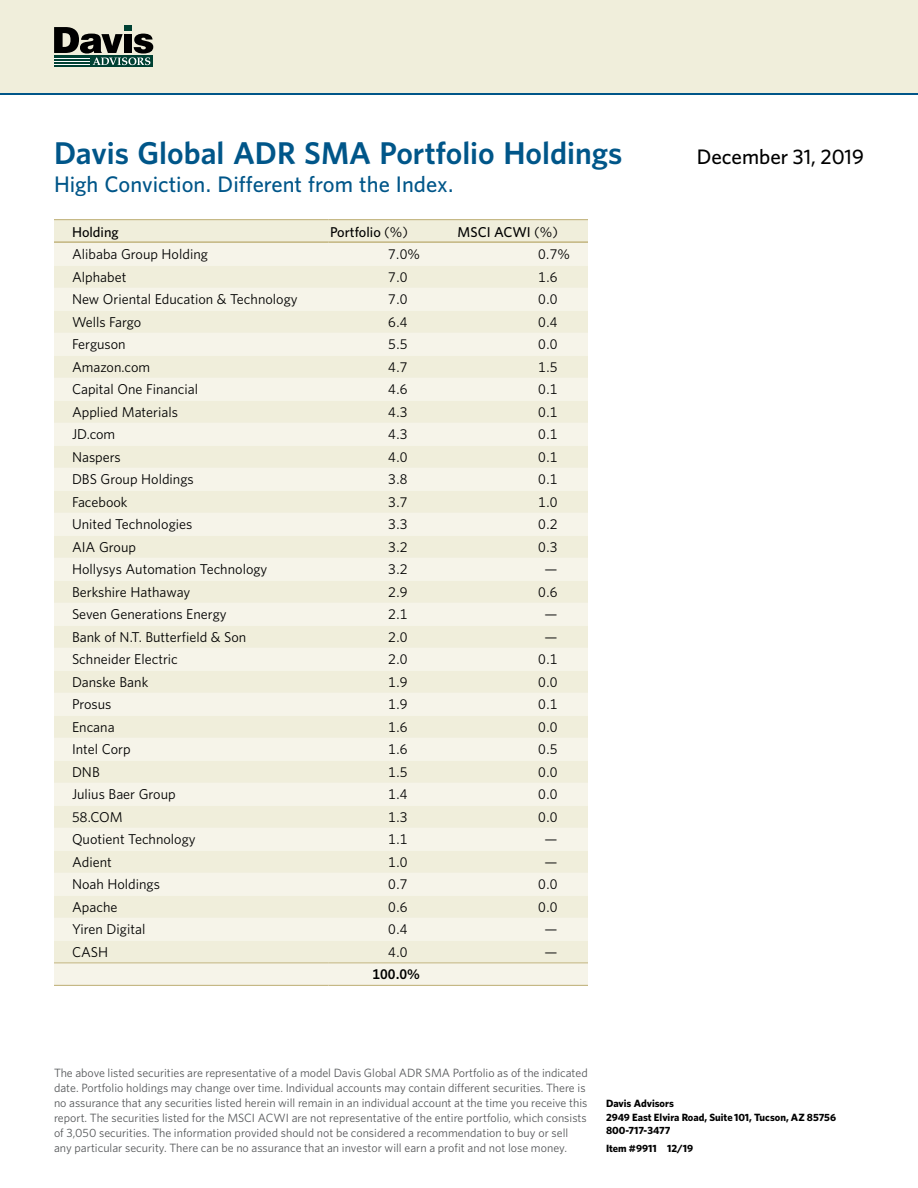
<style>
.page{position:relative;width:918px;height:1188px;background:#fff}
.page>*{position:absolute;margin:0;border:0;box-sizing:border-box;transform-origin:0 0}
.LC_Heading_1{font:600 31.5px "Whitney";color:#005689}
.LC_Heading_1-2{font:500 22.5px "Whitney";color:#005689}
.t1{font:500 21px "Whitney";color:#000}
.LCV_Holdings_copy{font:14.25px "Whitney";color:#000}
.t2{font:500 14.25px "Whitney";color:#000}
.t3{font:600 14.25px "Whitney";color:#000}
.Footnote_first{font:12px/15px "Whitney";color:#57595b}
.t4{font:700 10.5px/13.5px "Whitney";color:#000}
.s1{font-weight:400}
</style>
<div class="page">
<div style="left:0;top:0;width:918px;height:94px;background:#f0eedb"></div>
<hr style="left:0;top:94px;width:918px;height:1px;background:#005689">
<div style="left:124px;top:25px;width:8px;height:6px;background:#004133"></div>
<div style="left:54px;top:56px;width:99px;height:11px;background:#004133"></div>
<svg style="left:54px;top:27px;width:99px;height:38px"></svg>
<div style="left:54px;top:220px;width:534px;height:21px;background:#f0eedb"></div>
<svg style="left:54px;top:243px;width:534px;height:742px;fill:#f6f4e9"></svg>
<hr style="left:54px;top:219px;width:274px;height:1px;background:#c3b580">
<hr style="left:54px;top:241px;width:274px;height:2px;background:#c3b580">
<hr style="left:328px;top:219px;width:110px;height:1px;background:#c3b580">
<hr style="left:328px;top:241px;width:110px;height:2px;background:#c3b580">
<hr style="left:438px;top:219px;width:150px;height:1px;background:#c3b580">
<hr style="left:438px;top:241px;width:150px;height:2px;background:#c3b580">
<hr style="left:54px;top:963px;width:274px;height:1px;background:#c3b580">
<hr style="left:54px;top:985px;width:274px;height:1px;background:#c3b580">
<hr style="left:328px;top:963px;width:110px;height:1px;background:#c3b580">
<hr style="left:328px;top:985px;width:110px;height:1px;background:#c3b580">
<hr style="left:438px;top:963px;width:150px;height:1px;background:#c3b580">
<hr style="left:438px;top:985px;width:150px;height:1px;background:#c3b580">
<p class="LC_Heading_1" style="left:54px;top:132px;width:570px">Davis Global ADR SMA Portfolio Holdings</p>
<p class="LC_Heading_1-2" style="left:54px;top:169px;width:401px">High Conviction. Different from the Index.</p>
<p class="t2" style="left:72px;top:222px;width:48px">Holding</p>
<p class="t2" style="left:330px;top:222px;width:80px">Portfolio <span class="s1">(%)</span></p>
<p class="t2" style="left:458px;top:222px;width:102px">MSCI ACWI <span class="s1">(%)</span></p>
<p class="LCV_Holdings_copy" style="left:72px;top:245px;width:137px">Alibaba Group Holding</p>
<p class="LCV_Holdings_copy" style="left:388px;top:245px;width:33px">7.0%</p>
<p class="LCV_Holdings_copy" style="left:538px;top:245px;width:33px">0.7%</p>
<p class="LCV_Holdings_copy" style="left:72px;top:267px;width:56px">Alphabet</p>
<p class="LCV_Holdings_copy" style="left:388px;top:267px;width:21px">7.0</p>
<p class="LCV_Holdings_copy" style="left:538px;top:267px;width:21px">1.6</p>
<p class="LCV_Holdings_copy" style="left:72px;top:290px;width:227px">New Oriental Education &amp; Technology</p>
<p class="LCV_Holdings_copy" style="left:388px;top:290px;width:21px">7.0</p>
<p class="LCV_Holdings_copy" style="left:538px;top:290px;width:21px">0.0</p>
<p class="LCV_Holdings_copy" style="left:72px;top:312px;width:71px">Wells Fargo</p>
<p class="LCV_Holdings_copy" style="left:388px;top:312px;width:21px">6.4</p>
<p class="LCV_Holdings_copy" style="left:538px;top:312px;width:21px">0.4</p>
<p class="LCV_Holdings_copy" style="left:72px;top:335px;width:55px">Ferguson</p>
<p class="LCV_Holdings_copy" style="left:388px;top:335px;width:21px">5.5</p>
<p class="LCV_Holdings_copy" style="left:538px;top:335px;width:21px">0.0</p>
<p class="LCV_Holdings_copy" style="left:72px;top:357px;width:80px">Amazon.com</p>
<p class="LCV_Holdings_copy" style="left:388px;top:357px;width:21px">4.7</p>
<p class="LCV_Holdings_copy" style="left:538px;top:357px;width:21px">1.5</p>
<p class="LCV_Holdings_copy" style="left:72px;top:380px;width:128px">Capital One Financial</p>
<p class="LCV_Holdings_copy" style="left:388px;top:380px;width:21px">4.6</p>
<p class="LCV_Holdings_copy" style="left:538px;top:380px;width:21px">0.1</p>
<p class="LCV_Holdings_copy" style="left:72px;top:402px;width:108px">Applied Materials</p>
<p class="LCV_Holdings_copy" style="left:388px;top:402px;width:21px">4.3</p>
<p class="LCV_Holdings_copy" style="left:538px;top:402px;width:21px">0.1</p>
<p class="LCV_Holdings_copy" style="left:72px;top:425px;width:45px">JD.com</p>
<p class="LCV_Holdings_copy" style="left:388px;top:425px;width:21px">4.3</p>
<p class="LCV_Holdings_copy" style="left:538px;top:425px;width:21px">0.1</p>
<p class="LCV_Holdings_copy" style="left:72px;top:447px;width:50px">Naspers</p>
<p class="LCV_Holdings_copy" style="left:388px;top:447px;width:21px">4.0</p>
<p class="LCV_Holdings_copy" style="left:538px;top:447px;width:21px">0.1</p>
<p class="LCV_Holdings_copy" style="left:72px;top:470px;width:123px">DBS Group Holdings</p>
<p class="LCV_Holdings_copy" style="left:388px;top:470px;width:21px">3.8</p>
<p class="LCV_Holdings_copy" style="left:538px;top:470px;width:21px">0.1</p>
<p class="LCV_Holdings_copy" style="left:72px;top:492px;width:57px">Facebook</p>
<p class="LCV_Holdings_copy" style="left:388px;top:492px;width:21px">3.7</p>
<p class="LCV_Holdings_copy" style="left:538px;top:492px;width:21px">1.0</p>
<p class="LCV_Holdings_copy" style="left:72px;top:515px;width:122px">United Technologies</p>
<p class="LCV_Holdings_copy" style="left:388px;top:515px;width:21px">3.3</p>
<p class="LCV_Holdings_copy" style="left:538px;top:515px;width:21px">0.2</p>
<p class="LCV_Holdings_copy" style="left:72px;top:537px;width:66px">AIA Group</p>
<p class="LCV_Holdings_copy" style="left:388px;top:537px;width:21px">3.2</p>
<p class="LCV_Holdings_copy" style="left:538px;top:537px;width:21px">0.3</p>
<p class="LCV_Holdings_copy" style="left:72px;top:560px;width:197px">Hollysys Automation Technology</p>
<p class="LCV_Holdings_copy" style="left:388px;top:560px;width:21px">3.2</p>
<p class="LCV_Holdings_copy" style="left:545px;top:560px;width:14px">—</p>
<p class="LCV_Holdings_copy" style="left:72px;top:582px;width:120px">Berkshire Hathaway</p>
<p class="LCV_Holdings_copy" style="left:388px;top:582px;width:21px">2.9</p>
<p class="LCV_Holdings_copy" style="left:538px;top:582px;width:21px">0.6</p>
<p class="LCV_Holdings_copy" style="left:72px;top:605px;width:156px">Seven Generations Energy</p>
<p class="LCV_Holdings_copy" style="left:388px;top:605px;width:21px">2.1</p>
<p class="LCV_Holdings_copy" style="left:545px;top:605px;width:14px">—</p>
<p class="LCV_Holdings_copy" style="left:72px;top:627px;width:176px">Bank of N.T. Butterfield &amp; Son</p>
<p class="LCV_Holdings_copy" style="left:388px;top:627px;width:21px">2.0</p>
<p class="LCV_Holdings_copy" style="left:545px;top:627px;width:14px">—</p>
<p class="LCV_Holdings_copy" style="left:72px;top:650px;width:107px">Schneider Electric</p>
<p class="LCV_Holdings_copy" style="left:388px;top:650px;width:21px">2.0</p>
<p class="LCV_Holdings_copy" style="left:538px;top:650px;width:21px">0.1</p>
<p class="LCV_Holdings_copy" style="left:72px;top:672px;width:78px">Danske Bank</p>
<p class="LCV_Holdings_copy" style="left:388px;top:672px;width:21px">1.9</p>
<p class="LCV_Holdings_copy" style="left:538px;top:672px;width:21px">0.0</p>
<p class="LCV_Holdings_copy" style="left:72px;top:695px;width:41px">Prosus</p>
<p class="LCV_Holdings_copy" style="left:388px;top:695px;width:21px">1.9</p>
<p class="LCV_Holdings_copy" style="left:538px;top:695px;width:21px">0.1</p>
<p class="LCV_Holdings_copy" style="left:72px;top:717px;width:44px">Encana</p>
<p class="LCV_Holdings_copy" style="left:388px;top:717px;width:21px">1.6</p>
<p class="LCV_Holdings_copy" style="left:538px;top:717px;width:21px">0.0</p>
<p class="LCV_Holdings_copy" style="left:72px;top:740px;width:60px">Intel Corp</p>
<p class="LCV_Holdings_copy" style="left:388px;top:740px;width:21px">1.6</p>
<p class="LCV_Holdings_copy" style="left:538px;top:740px;width:21px">0.5</p>
<p class="LCV_Holdings_copy" style="left:72px;top:762px;width:29px">DNB</p>
<p class="LCV_Holdings_copy" style="left:388px;top:762px;width:21px">1.5</p>
<p class="LCV_Holdings_copy" style="left:538px;top:762px;width:21px">0.0</p>
<p class="LCV_Holdings_copy" style="left:72px;top:785px;width:105px">Julius Baer Group</p>
<p class="LCV_Holdings_copy" style="left:388px;top:785px;width:21px">1.4</p>
<p class="LCV_Holdings_copy" style="left:538px;top:785px;width:21px">0.0</p>
<p class="LCV_Holdings_copy" style="left:72px;top:807px;width:52px">58.COM</p>
<p class="LCV_Holdings_copy" style="left:388px;top:807px;width:21px">1.3</p>
<p class="LCV_Holdings_copy" style="left:538px;top:807px;width:21px">0.0</p>
<p class="LCV_Holdings_copy" style="left:72px;top:830px;width:125px">Quotient Technology</p>
<p class="LCV_Holdings_copy" style="left:388px;top:830px;width:21px">1.1</p>
<p class="LCV_Holdings_copy" style="left:545px;top:830px;width:14px">—</p>
<p class="LCV_Holdings_copy" style="left:72px;top:852px;width:41px">Adient</p>
<p class="LCV_Holdings_copy" style="left:388px;top:852px;width:21px">1.0</p>
<p class="LCV_Holdings_copy" style="left:545px;top:852px;width:14px">—</p>
<p class="LCV_Holdings_copy" style="left:72px;top:875px;width:90px">Noah Holdings</p>
<p class="LCV_Holdings_copy" style="left:388px;top:875px;width:21px">0.7</p>
<p class="LCV_Holdings_copy" style="left:538px;top:875px;width:21px">0.0</p>
<p class="LCV_Holdings_copy" style="left:72px;top:897px;width:47px">Apache</p>
<p class="LCV_Holdings_copy" style="left:388px;top:897px;width:21px">0.6</p>
<p class="LCV_Holdings_copy" style="left:538px;top:897px;width:21px">0.0</p>
<p class="LCV_Holdings_copy" style="left:72px;top:920px;width:75px">Yiren Digital</p>
<p class="LCV_Holdings_copy" style="left:388px;top:920px;width:21px">0.4</p>
<p class="LCV_Holdings_copy" style="left:545px;top:920px;width:14px">—</p>
<p class="LCV_Holdings_copy" style="left:72px;top:942px;width:38px">CASH</p>
<p class="LCV_Holdings_copy" style="left:388px;top:942px;width:21px">4.0</p>
<p class="LCV_Holdings_copy" style="left:545px;top:942px;width:14px">—</p>
<p class="t3" style="left:373px;top:965px;width:49px">100.0%</p>
<h3 class="t1" style="left:697px;top:143px;width:169px">December 31, 2019</h3>
<p class="Footnote_first" style="left:54px;top:1065px;width:535px">The above listed securities are representative of a model Davis Global ADR SMA Portfolio as of the indicated date. Portfolio holdings may change over time. Individual accounts may contain different securities. There is no assurance that any securities listed herein will remain in an individual account at the time you receive this report. The securities listed for the MSCI ACWI are not representative of the entire portfolio, which consists of 3,050 securities. The information provided should not be considered a recommendation to buy or sell any particular security. There can be no assurance that an investor will earn a profit and not lose money.</p>
<p class="t4" style="left:606px;top:1096px;width:232px">Davis Advisors<br>2949 East Elvira Road, Suite 101, Tucson, AZ 85756<br>800-717-3477</p>
<p class="t4" style="left:606px;top:1141px;width:89px">Item #9911 12/19</p>
</div>
